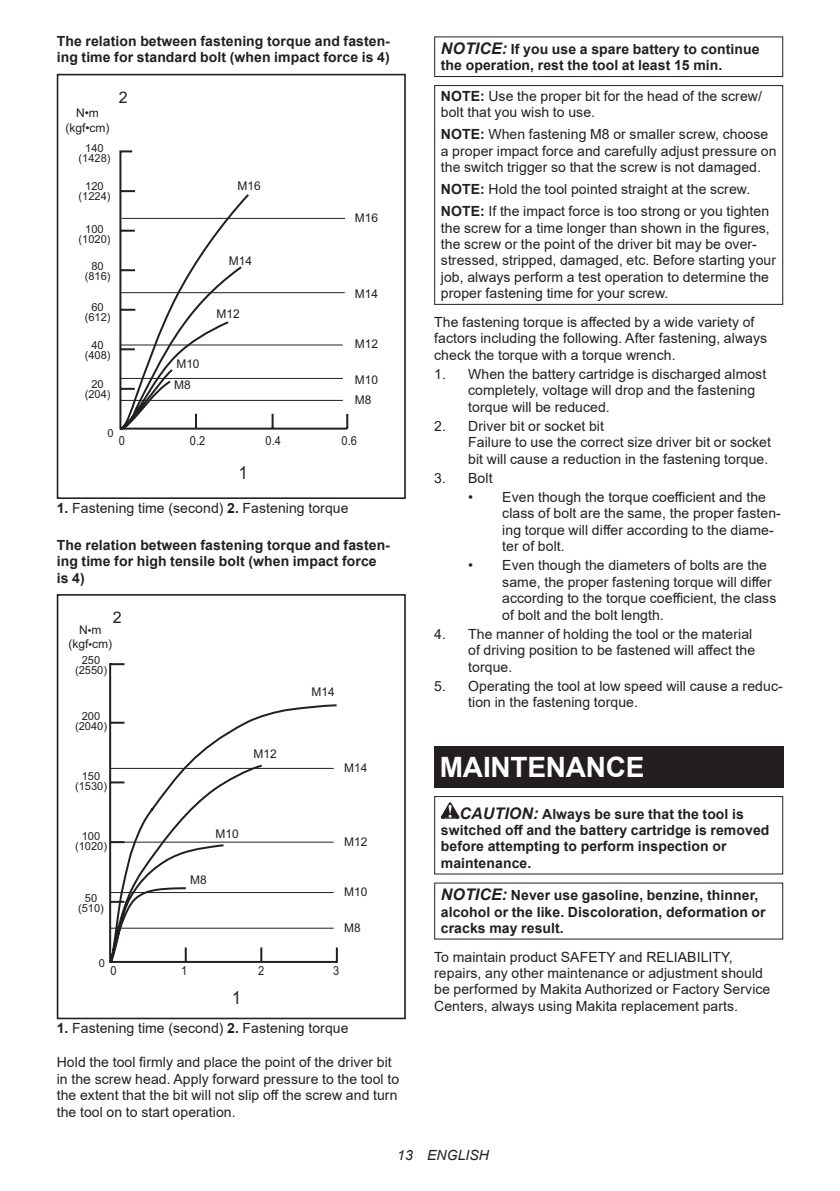
<style>
.page{position:relative;width:840px;height:1191px;background:#fff}
.page>*{position:absolute;margin:0;border:0;box-sizing:border-box;transform-origin:0 0}
.t1{font:700 28px "Arial";letter-spacing:-.01em;color:#fff}
.t2{font:18px "Arial";color:#231f20;scale:.89 1}
.t3{font:16px "Arial";color:#231f20}
.t4{font:14px/16.4px "Arial";letter-spacing:.005em;color:#231f20}
.t5{font:700 14px/16.4px "Arial";letter-spacing:.005em;color:#231f20}
.t6{font:italic 14px "Arial";letter-spacing:.005em;color:#231f20}
.t7{font:12.4px "Arial";color:#231f20;scale:.89 1}
.t8{font:12px/14.4px "Arial";color:#231f20;text-align:center}
.t9{font:11px/10px "Arial";color:#231f20;text-align:center}
.s1{font-weight:700}
.s2{font-family:"Koz Go Pr 6 N Regular 90 msp RKSJ H"}
.s3{font-style:italic;font-size:16px}
</style>
<div class="page">
<div style="left:57px;top:74px;width:348px;height:425px;border:2px solid #231f20"></div>
<svg style="left:119px;top:150px;width:230px;height:280px"></svg>
<hr style="left:120px;top:400px;width:222px;height:1px;background:#231f20">
<hr style="left:120px;top:378px;width:222px;height:1px;background:#231f20">
<hr style="left:120px;top:344px;width:222px;height:1px;background:#231f20">
<hr style="left:121px;top:292px;width:223px;height:1px;background:#231f20">
<hr style="left:122px;top:218px;width:223px;height:1px;background:#231f20">
<div style="left:57px;top:594px;width:348px;height:425px;border:2px solid #231f20"></div>
<svg style="left:109px;top:703px;width:229px;height:260px"></svg>
<div style="left:434px;top:36px;width:348px;height:41px;border:1px solid #231f20"></div>
<div style="left:434px;top:85px;width:348px;height:220px;border:1px solid #231f20"></div>
<div style="left:434px;top:747px;width:348px;height:41px;background:#231f20"></div>
<svg style="left:440px;top:802px;width:19px;height:16px"></svg>
<div style="left:434px;top:796px;width:348px;height:78px;border:1px solid #231f20"></div>
<p class="t5" style="left:57px;top:33px;width:334px">The relation between fastening torque and fasten&shy;ing time for standard bolt (when impact force is 4)</p>
<p class="t8" style="left:65px;top:106px;width:46px">N•m (kgf•cm)</p>
<p class="t9" style="left:78px;top:143px;width:33px">140 (1428)</p>
<p class="t9" style="left:78px;top:181px;width:33px">120 (1224)</p>
<p class="t9" style="left:78px;top:224px;width:33px">100 (1020)</p>
<p class="t9" style="left:85px;top:261px;width:27px">80 (816)</p>
<p class="t9" style="left:85px;top:302px;width:27px">60 (612)</p>
<p class="t9" style="left:85px;top:340px;width:27px">40 (408)</p>
<p class="t9" style="left:85px;top:379px;width:27px">20 (204)</p>
<p class="t3" style="left:119px;top:86px;width:10px">2</p>
<p class="t9" style="left:107px;top:428px;width:8px">0</p>
<p class="t7" style="left:119px;top:432px;width:8px">0</p>
<p class="t8" style="left:237px;top:179px;width:25px">M16</p>
<p class="t8" style="left:176px;top:357px;width:25px">M10</p>
<p class="t8" style="left:174px;top:377px;width:18px">M8</p>
<p class="t8" style="left:229px;top:254px;width:25px">M14</p>
<p class="t8" style="left:216px;top:307px;width:25px">M12</p>
<p class="t8" style="left:354px;top:211px;width:25px">M16</p>
<p class="t8" style="left:354px;top:287px;width:25px">M14</p>
<p class="t8" style="left:354px;top:337px;width:25px">M12</p>
<p class="t8" style="left:354px;top:370px;width:25px;line-height:20px;text-align:left">M10<br>M8</p>
<p class="t7" style="left:190px;top:432px;width:19px">0.2</p>
<p class="t7" style="left:265px;top:432px;width:19px">0.4</p>
<p class="t7" style="left:341px;top:432px;width:19px">0.6</p>
<p class="t2" style="left:239px;top:460px;width:11px">1</p>
<p class="t4" style="left:57px;top:499px;width:293px"><span class="s1">1.</span> Fastening time (second) <span class="s1">2.</span> Fastening torque</p>
<p class="t5" style="left:57px;top:537px;width:334px">The relation between fastening torque and fasten&shy;ing time for high tensile bolt (when impact force is 4)</p>
<p class="t3" style="left:113px;top:606px;width:10px">2</p>
<p class="t8" style="left:69px;top:622px;width:45px">N<span class="s2">•</span>m (kgf<span class="s2">•</span>cm)</p>
<p class="t9" style="left:75px;top:655px;width:33px">250 (2550)</p>
<p class="t9" style="left:75px;top:711px;width:33px">200 (2040)</p>
<p class="t9" style="left:75px;top:771px;width:33px">150 (1530)</p>
<p class="t9" style="left:75px;top:831px;width:33px">100 (1020)</p>
<p class="t9" style="left:78px;top:893px;width:27px">50 (510)</p>
<p class="t8" style="left:253px;top:747px;width:25px">M12</p>
<p class="t8" style="left:215px;top:827px;width:25px">M10</p>
<p class="t8" style="left:190px;top:873px;width:18px">M8</p>
<p class="t8" style="left:311px;top:685px;width:25px">M14</p>
<p class="t8" style="left:344px;top:761px;width:25px">M14</p>
<p class="t8" style="left:344px;top:835px;width:25px">M12</p>
<p class="t8" style="left:344px;top:885px;width:25px">M10</p>
<p class="t8" style="left:344px;top:921px;width:18px">M8</p>
<p class="t9" style="left:99px;top:958px;width:8px">0</p>
<p class="t7" style="left:110px;top:962px;width:8px">0</p>
<p class="t7" style="left:181px;top:962px;width:8px">1</p>
<p class="t7" style="left:258px;top:962px;width:8px">2</p>
<p class="t7" style="left:333px;top:962px;width:8px">3</p>
<p class="t2" style="left:232px;top:985px;width:11px">1</p>
<p class="t4" style="left:57px;top:1019px;width:293px"><span class="s1">1.</span> Fastening time (second) <span class="s1">2.</span> Fastening torque</p>
<p class="t4" style="left:57px;top:1054px;width:344px">Hold the tool firmly and place the point of the driver bit in the screw head. Apply forward pressure to the tool to the extent that the bit will not slip off the screw and turn the tool on to start operation.</p>
<p class="t5" style="left:440px;top:41px;width:320px"><span class="s3">NOTICE:</span> If you use a spare battery to continue the operation, rest the tool at least 15 min.</p>
<p class="t4" style="left:440px;top:88px;width:322px"><span class="s1">NOTE:</span> Use the proper bit for the head of the screw/ bolt that you wish to use.</p>
<p class="t4" style="left:440px;top:126px;width:337px"><span class="s1">NOTE:</span> When fastening M8 or smaller screw, choose a proper impact force and carefully adjust pressure on the switch trigger so that the screw is not damaged.</p>
<p class="t4" style="left:440px;top:178px;width:329px;line-height:22px"><span class="s1">NOTE:</span> Hold the tool pointed straight at the screw.<br><span class="s1">NOTE:</span> If the impact force is too strong or you tighten</p>
<p class="t4" style="left:440px;top:219px;width:336px">the screw for a time longer than shown in the figures, the screw or the point of the driver bit may be over&shy;stressed, stripped, damaged, etc. Before starting your job, always perform a test operation to determine the proper fastening time for your screw.</p>
<p class="t4" style="left:434px;top:314px;width:334px">The fastening torque is affected by a wide variety of factors including the following. After fastening, always check the torque with a torque wrench.</p>
<p class="t4" style="left:468px;top:366px;width:299px;text-indent:-34px">1. When the battery cartridge is discharged almost completely, voltage will drop and the fastening torque will be reduced.</p>
<p class="t4" style="left:468px;top:418px;width:304px;text-indent:-34px">2. Driver bit or socket bit<br>Failure to use the correct size driver bit or socket bit will cause a reduction in the fastening torque.</p>
<p class="t4" style="left:434px;top:470px;width:60px">3. Bolt</p>
<p class="t4" style="left:502px;top:489px;width:280px;text-indent:-34px">• Even though the torque coefficient and the class of bolt are the same, the proper fasten&shy;ing torque will differ according to the diame&shy;ter of bolt.</p>
<p class="t4" style="left:502px;top:557px;width:275px;text-indent:-34px">• Even though the diameters of bolts are the same, the proper fastening torque will differ according to the torque coefficient, the class of bolt and the bolt length.</p>
<p class="t4" style="left:468px;top:625px;width:288px;text-indent:-34px">4. The manner of holding the tool or the material of driving position to be fastened will affect the torque.</p>
<p class="t4" style="left:468px;top:677px;width:316px;text-indent:-34px">5. Operating the tool at low speed will cause a reduc&shy;tion in the fastening torque.</p>
<h1 class="t1" style="left:439px;top:747px;width:206px">MAINTENANCE</h1>
<p class="t5" style="left:440px;top:805px;width:330px;text-indent:19px"><span class="s3">CAUTION:</span> Always be sure that the tool is switched off and the battery cartridge is removed before attempting to perform inspection or maintenance.</p>
<p class="t5" style="left:440px;top:887px;width:326px"><span class="s3">NOTICE:</span> Never use gasoline, benzine, thinner, alcohol or the like. Discoloration, deformation or cracks may result.</p>
<p class="t4" style="left:434px;top:948px;width:337px">To maintain product SAFETY and RELIABILITY, repairs, any other maintenance or adjustment should be performed by Makita Authorized or Factory Service Centers, always using Makita replacement parts.</p>
<p class="t6" style="left:397px;top:1146px;width:93px">13 ENGLISH</p>
</div>
